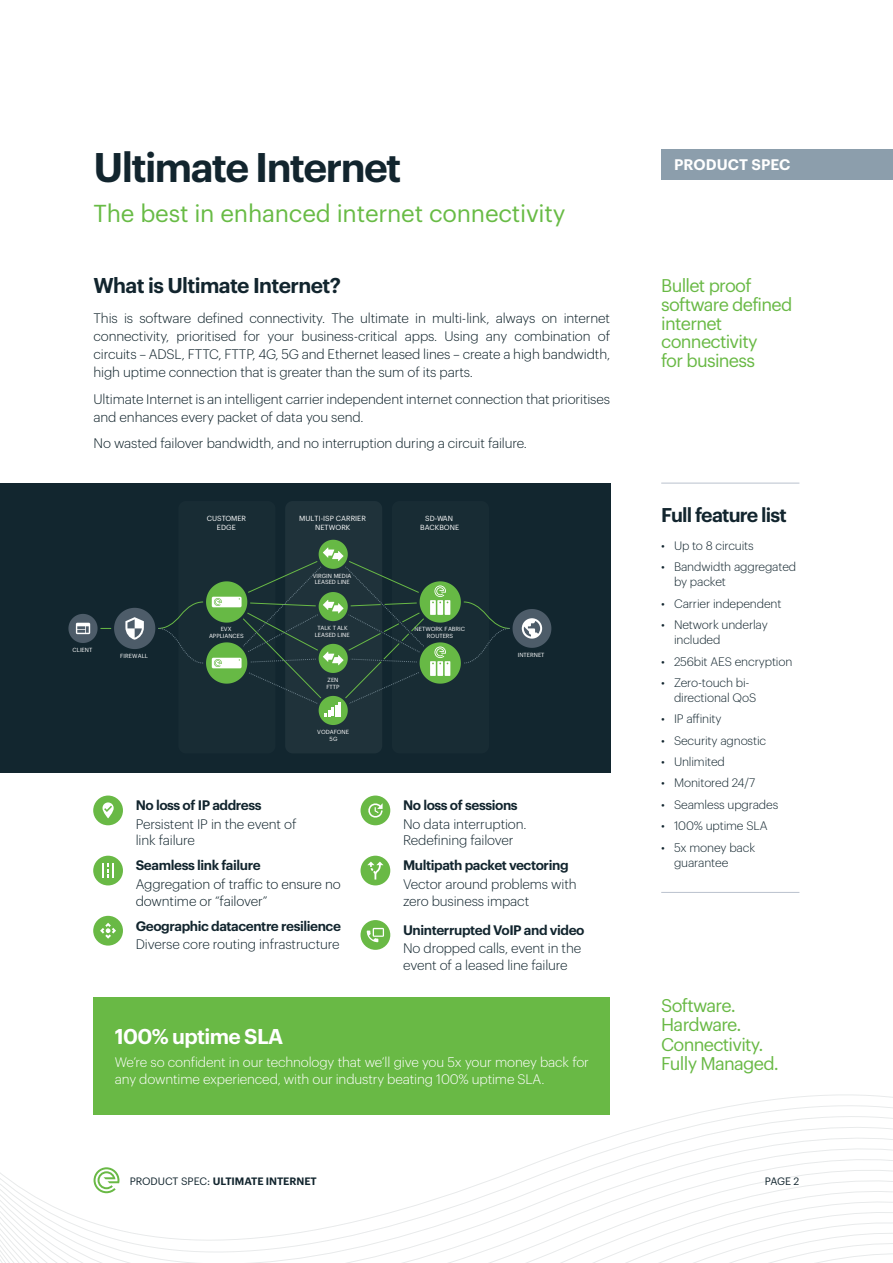
<style>
.page{position:relative;width:893px;height:1263px;background:#fff}
.page>*{position:absolute;margin:0;border:0;box-sizing:border-box;transform-origin:0 0}
.t1{font:600 40.5px "Graphik";letter-spacing:-.04em;color:#12252e}
.t2{font:24px "Graphik";letter-spacing:-.01em;color:#68bb45}
.t3{font:600 21px "Graphik";letter-spacing:-.03em;color:#12252e}
.t4{font:600 21px "Graphik";letter-spacing:-.03em;color:#fff}
.t5{font:600 19.5px "Graphik";letter-spacing:-.04em;color:#12252e}
.t6{font:18px/18.8px "Graphik";letter-spacing:-.04em;color:#69b945}
.t7{font:600 15px "Graphik";letter-spacing:.005em;color:#fff}
.t8{font:300 13.5px/18px "Graphik";letter-spacing:-.01em;color:#0d2028}
.t9{font:300 13.5px/16.5px "Graphik";letter-spacing:-.01em;color:#12252e}
.t10{font:600 13.5px "Graphik";letter-spacing:-.03em;color:#12252e}
.t11{font:300 13.5px/16.5px "Graphik";letter-spacing:-.01em;color:#fff}
.t12{font:300 12px/15px "Graphik";letter-spacing:-.01em;color:#12252e}
.t13{font:600 10.5px "Graphik";letter-spacing:-.005em;color:#12252e}
.t14{font:10.5px "Graphik";color:#12252e}
.t15{font:7.35px/8.7px "Graphik";color:#fff;text-align:center}
.t16{font:5.85px/6.8px "Graphik";color:#fff;text-align:center}
.s1{font-weight:400}
</style>
<div class="page">
<svg style="left:0;top:997px;width:893px;height:266px"></svg>
<svg style="left:94px;top:1167px;width:25px;height:26px"></svg>
<div style="left:661px;top:149px;width:232px;height:30px;background:#8c9eac"></div>
<hr style="left:661px;top:483px;width:138px;height:1px;background:#bac1cd">
<hr style="left:661px;top:892px;width:138px;height:1px;background:#bac1cd">
<div style="left:0;top:483px;width:610px;height:289px;background:#12262f"></div>
<svg style="left:68px;top:501px;width:483px;height:252px"></svg>
<div style="left:94px;top:997px;width:516px;height:117px;background:#69b945"></div>
<div style="left:93px;top:795px;width:30px;height:30px;background:#69b945;border-radius:50%"></div>
<svg style="left:103px;top:802px;width:11px;height:16px"></svg>
<div style="left:93px;top:856px;width:30px;height:29px;background:#69b945;border-radius:50%"></div>
<svg style="left:102px;top:863px;width:12px;height:15px"></svg>
<div style="left:93px;top:916px;width:30px;height:29px;background:#69b945;border-radius:50%"></div>
<svg style="left:100px;top:923px;width:16px;height:16px"></svg>
<div style="left:361px;top:795px;width:29px;height:30px;background:#69b945;border-radius:50%"></div>
<svg style="left:368px;top:803px;width:15px;height:15px"></svg>
<div style="left:361px;top:856px;width:29px;height:29px;background:#69b945;border-radius:50%"></div>
<svg style="left:367px;top:861px;width:16px;height:18px"></svg>
<div style="left:361px;top:920px;width:29px;height:30px;background:#69b945;border-radius:50%"></div>
<svg style="left:367px;top:928px;width:17px;height:14px"></svg>
<h1 class="t1" style="left:94px;top:136px;width:309px">Ultimate Internet</h1>
<h2 class="t2" style="left:94px;top:195px;width:473px">The best in enhanced internet connectivity</h2>
<h3 class="t3" style="left:94px;top:269px;width:249px">What is Ultimate Internet?</h3>
<p class="t8" style="left:94px;top:308px;width:518px;text-align:justify">This is software defined connectivity. The ultimate in multi-link, always on internet connectivity, prioritised for your business-critical apps. Using any combination of circuits – ADSL, FTTC, FTTP, 4G, 5G and Ethernet leased lines – create a high bandwidth, high uptime connection that is greater than the sum of its parts.</p>
<p class="t8" style="left:94px;top:389px;width:518px">Ultimate Internet is an intelligent carrier independent internet connection that prioritises and enhances every packet of data you send.</p>
<p class="t8" style="left:94px;top:433px;width:435px">No wasted failover bandwidth, and no interruption during a circuit failure.</p>
<p class="t16" style="left:73px;top:646px;width:21px">CLIENT</p>
<p class="t16" style="left:120px;top:652px;width:29px">FIREWALL</p>
<p class="t15" style="left:207px;top:513px;width:41px">CUSTOMER<br>EDGE</p>
<p class="t16" style="left:209px;top:625px;width:36px">EVX<br>APPLIANCES</p>
<p class="t15" style="left:299px;top:513px;width:68px">MULTI-ISP CARRIER<br>NETWORK</p>
<p class="t16" style="left:313px;top:572px;width:40px">VIRGIN MEDIA<br>LEASED LINE</p>
<p class="t16" style="left:315px;top:624px;width:37px">TALK T ALK<br>LEASED LINE</p>
<p class="t16" style="left:326px;top:676px;width:15px;text-align:left">ZEN<br>FTTP</p>
<p class="t16" style="left:317px;top:728px;width:33px">VODAFONE<br>5G</p>
<p class="t15" style="left:420px;top:513px;width:41px">SD-WAN<br>BACKBONE</p>
<p class="t16" style="left:415px;top:625px;width:52px">NETWORK FABRIC<br>ROUTERS</p>
<p class="t16" style="left:518px;top:651px;width:28px">INTERNET</p>
<p class="t10" style="left:136px;top:795px;width:127px">No loss of IP address</p>
<p class="t9" style="left:136px;top:815px;width:162px">Persistent IP in the event of link failure</p>
<p class="t10" style="left:136px;top:855px;width:126px">Seamless link failure</p>
<p class="t8" style="left:136px;top:875px;width:207px;line-height:16.5px">Aggregation of traffic to ensure no downtime or “failover”</p>
<p class="t10" style="left:136px;top:915px;width:207px">Geographic datacentre resilience</p>
<p class="t9" style="left:136px;top:935px;width:205px">Diverse core routing infrastructure</p>
<p class="t10" style="left:403px;top:795px;width:116px">No loss of sessions</p>
<p class="t9" style="left:403px;top:815px;width:125px">No data interruption.<br>Redefining failover</p>
<p class="t10" style="left:403px;top:855px;width:167px">Multipath packet vectoring</p>
<p class="t9" style="left:403px;top:875px;width:175px">Vector around problems with zero business impact</p>
<p class="t10" style="left:403px;top:919px;width:183px">Uninterrupted VoIP and video</p>
<p class="t9" style="left:403px;top:939px;width:180px">No dropped calls, event in the event of a leased line failure</p>
<h3 class="t4" style="left:115px;top:1021px;width:170px">100% uptime SLA</h3>
<p class="t11" style="left:115px;top:1053px;width:476px">We’re so confident in our technology that we’ll give you 5x your money back for any downtime experienced, with our industry beating 100% uptime SLA.</p>
<p class="t7" style="left:674px;top:153px;width:118px">PRODUCT SPEC</p>
<h3 class="t6" style="left:661px;top:275px;width:133px">Bullet proof software defined internet connectivity<br>for business</h3>
<h3 class="t5" style="left:661px;top:500px;width:127px">Full feature list</h3>
<p class="t12" style="left:661px;top:537px;width:94px">• Up to 8 circuits</p>
<p class="t12" style="left:674px;top:559px;width:124px;text-indent:-13px">• Bandwidth aggregated by packet</p>
<p class="t12" style="left:661px;top:595px;width:122px">• Carrier independent</p>
<p class="t12" style="left:674px;top:616px;width:95px;text-indent:-13px">• Network underlay included</p>
<p class="t12" style="left:661px;top:653px;width:133px">• 256bit AES encryption</p>
<p class="t12" style="left:674px;top:674px;width:84px;text-indent:-13px">• Zero-touch bi&shy;directional QoS</p>
<p class="t12" style="left:661px;top:710px;width:62px">• IP affinity</p>
<p class="t12" style="left:661px;top:732px;width:107px">• Security agnostic</p>
<p class="t12" style="left:661px;top:753px;width:65px">• Unlimited</p>
<p class="t12" style="left:661px;top:775px;width:95px">• Monitored 24/7</p>
<p class="t12" style="left:661px;top:796px;width:119px">• Seamless upgrades</p>
<p class="t12" style="left:661px;top:817px;width:108px">• 100% uptime SLA</p>
<p class="t12" style="left:674px;top:839px;width:83px;text-indent:-13px">• 5x money back guarantee</p>
<h3 class="t6" style="left:661px;top:994px;width:119px;line-height:19.5px">Software.<br>Hardware.<br>Connectivity.<br>Fully Managed.</h3>
<p class="t13" style="left:130px;top:1173px;width:189px"><span class="s1">PRODUCT SPEC:</span> ULTIMATE INTERNET</p>
<p class="t14" style="left:765px;top:1173px;width:36px">PAGE 2</p>
</div>
